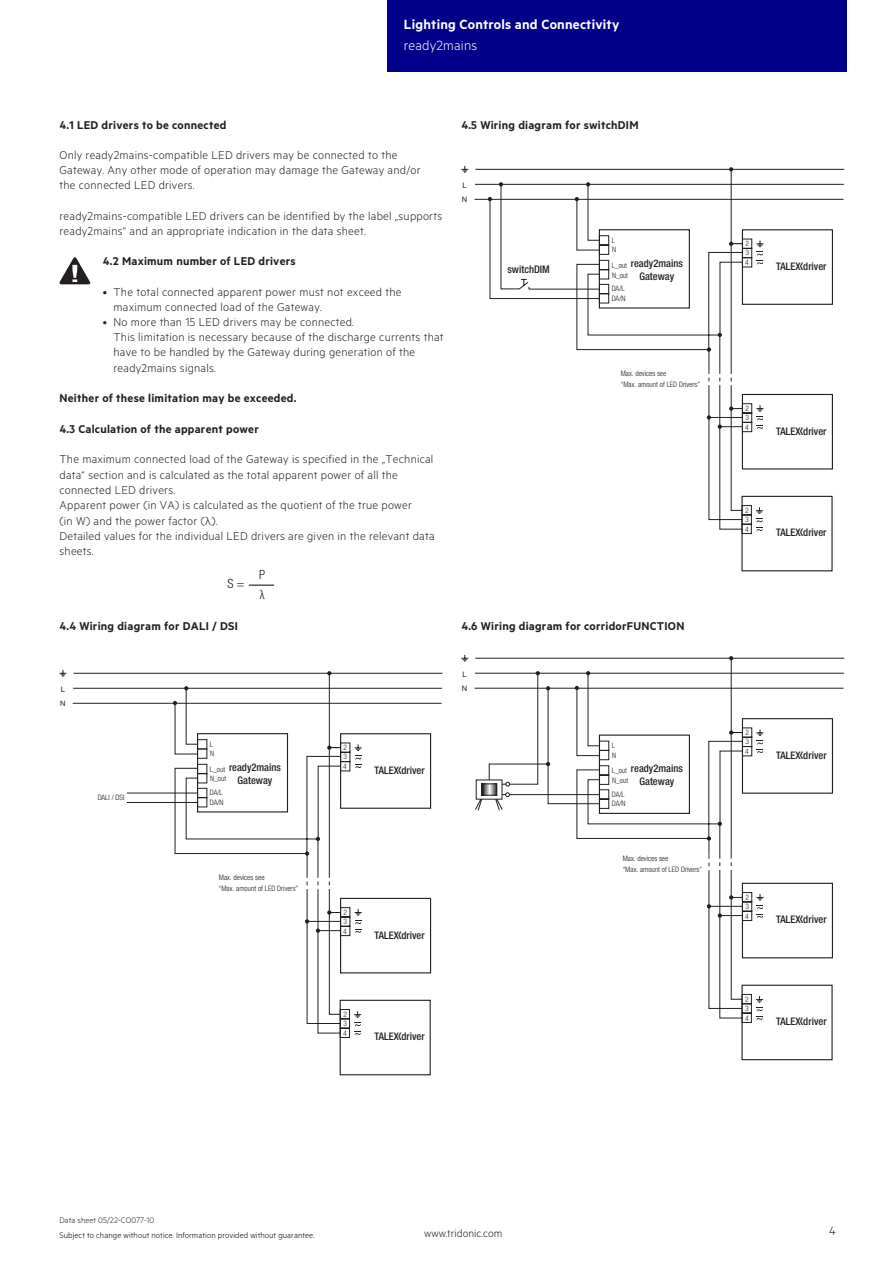
<style>
.page{position:relative;width:893px;height:1263px;background:#fff}
.page>*{position:absolute;margin:0;border:0;box-sizing:border-box;transform-origin:0 0}
.t1{font:15px "Tridonic Metric Print Semi";letter-spacing:.015em;color:#fff}
.t2{font:15px "Tridonic Metric Print Light";letter-spacing:.015em;color:#fff}
.t3{font:13.5px "Tridonic Metric Print Light";color:#231f20}
.t4{font:12.75px/15.1px "Tridonic Metric Print Light";letter-spacing:.02em;color:#231f20}
.t5{font:12.75px "Tridonic Metric Print Semi";letter-spacing:.02em;color:#231f20}
.t6{font:300 condensed 12.75px/20.7px "Helvetica Neue LTW1 G";color:#231f20}
.t7{font:12px "Tridonic Metric Print Light";letter-spacing:.005em;color:#231f20}
.t8{font:500 condensed 10.5px/12.6px "Helvetica Neue LTW1 G";color:#231f20;text-align:center}
.t9{font:9px "Tridonic Metric Print Light";letter-spacing:.01em;color:#000}
.t10{font:9px "Tridonic Metric Print Light";letter-spacing:.005em;color:#231f20}
.t11{font:300 condensed 7.5px/9.4px "Helvetica Neue LTW1 G";color:#231f20;text-align:justify}
.t12{font:7.5px "Helvetica Neue";color:#231f20}
</style>
<div class="page">
<div style="left:387px;top:0;width:459px;height:72px;background:#008"></div>
<hr style="left:475px;top:184px;width:369px;height:1px;background:#231f20">
<hr style="left:475px;top:199px;width:368px;height:1px;background:#231f20">
<hr style="left:475px;top:169px;width:369px;height:1px;background:#231f20">
<div style="left:742px;top:394px;width:91px;height:75px;border:1px solid #231f20"></div>
<svg style="left:461px;top:166px;width:7px;height:7px"></svg>
<svg style="left:488px;top:197px;width:4px;height:4px"></svg>
<div style="left:742px;top:229px;width:91px;height:76px;border:1px solid #231f20"></div>
<svg style="left:499px;top:167px;width:264px;height:367px"></svg>
<hr style="left:73px;top:688px;width:369px;height:1px;background:#231f20">
<hr style="left:73px;top:703px;width:369px;height:1px;background:#231f20">
<hr style="left:73px;top:673px;width:369px;height:1px;background:#231f20">
<div style="left:340px;top:1000px;width:91px;height:75px;border:1px solid #231f20"></div>
<div style="left:340px;top:898px;width:91px;height:75px;border:1px solid #231f20"></div>
<svg style="left:60px;top:670px;width:6px;height:7px"></svg>
<svg style="left:126px;top:687px;width:179px;height:167px"></svg>
<svg style="left:184px;top:686px;width:4px;height:4px"></svg>
<svg style="left:173px;top:701px;width:4px;height:4px"></svg>
<hr style="left:127px;top:793px;width:71px;height:1px;background:#231f20">
<div style="left:198px;top:734px;width:89px;height:78px;background:#fff"></div>
<div style="left:197px;top:733px;width:91px;height:79px;border:1px solid #231f20"></div>
<svg style="left:197px;top:739px;width:11px;height:69px"></svg>
<div style="left:340px;top:733px;width:91px;height:76px;border:1px solid #231f20"></div>
<svg style="left:305px;top:671px;width:57px;height:367px"></svg>
<svg style="left:249px;top:585px;width:25px;height:1px"></svg>
<svg style="left:60px;top:257px;width:30px;height:27px"></svg>
<hr style="left:475px;top:673px;width:369px;height:1px;background:#231f20">
<hr style="left:475px;top:688px;width:368px;height:1px;background:#231f20">
<hr style="left:475px;top:658px;width:369px;height:1px;background:#231f20">
<div style="left:741px;top:985px;width:92px;height:75px;border:1px solid #231f20"></div>
<div style="left:742px;top:883px;width:91px;height:75px;border:1px solid #231f20"></div>
<svg style="left:461px;top:655px;width:7px;height:7px"></svg>
<svg style="left:576px;top:672px;width:188px;height:315px"></svg>
<div style="left:742px;top:718px;width:91px;height:76px;border:1px solid #231f20"></div>
<svg style="left:707px;top:656px;width:56px;height:367px"></svg>
<div style="left:599px;top:735px;width:90px;height:78px;background:#fff"></div>
<div style="left:599px;top:734px;width:91px;height:80px;border:1px solid #231f20"></div>
<svg style="left:474px;top:671px;width:135px;height:140px"></svg>
<p class="t1" style="left:404px;top:15px;width:217px">Lighting Controls and Connectivity</p>
<p class="t2" style="left:404px;top:37px;width:75px">ready2mains</p>
<p class="t5" style="left:60px;top:117px;width:168px">4.1 LED drivers to be connected</p>
<p class="t5" style="left:461px;top:117px;width:179px">4.5 Wiring diagram for switchDIM</p>
<p class="t4" style="left:60px;top:147px;width:363px">Only ready2mains-compatible LED drivers may be connected to the<br>Gateway. Any other mode of operation may damage the Gateway and/or the connected LED drivers.</p>
<p class="t4" style="left:60px;top:208px;width:384px">ready2mains-compatible LED drivers can be identified by the label „supports ready2mains“ and an appropriate indication in the data sheet.</p>
<p class="t5" style="left:103px;top:254px;width:194px">4.2 Maximum number of LED drivers</p>
<p class="t4" style="left:114px;top:284px;width:289px;text-indent:-11px">• The total connected apparent power must not exceed the maximum connected load of the Gateway.</p>
<p class="t4" style="left:114px;top:314px;width:332px;text-indent:-11px">• No more than 15 LED drivers may be connected.<br>This limitation is necessary because of the discharge currents that have to be handled by the Gateway during generation of the ready2mains signals.</p>
<p class="t5" style="left:60px;top:391px;width:238px">Neither of these limitation may be exceeded.</p>
<p class="t5" style="left:60px;top:421px;width:201px">4.3 Calculation of the apparent power</p>
<p class="t4" style="left:60px;top:451px;width:377px">The maximum connected load of the Gateway is specified in the „Technical data“ section and is calculated as the total apparent power of all the connected LED drivers.<br>Apparent power (in VA) is calculated as the quotient of the true power<br>(in W) and the power factor (λ).<br>Detailed values for the individual LED drivers are given in the relevant data sheets.</p>
<p class="t6" style="left:227px;top:574px;width:18px">S =</p>
<p class="t6" style="left:259px;top:564px;width:8px">P λ</p>
<p class="t12" style="left:463px;top:181px;width:6px">L</p>
<p class="t12" style="left:462px;top:195px;width:7px">N</p>
<p class="t11" style="left:612px;top:235px;width:6px">L<br>N</p>
<p class="t11" style="left:745px;top:239px;width:5px">2<br>3<br>4</p>
<p class="t8" style="left:631px;top:257px;width:53px">ready2mains<br>Gateway</p>
<p class="t8" style="left:803px;top:260px;width:25px">driver</p>
<p class="t11" style="left:612px;top:261px;width:18px">L_out<br>N_out</p>
<p class="t11" style="left:612px;top:294px;width:15px">DA/N</p>
<p class="t8" style="left:507px;top:263px;width:44px">switchDIM</p>
<p class="t11" style="left:612px;top:284px;width:14px">DA/L</p>
<p class="t11" style="left:621px;top:368px;width:81px;line-height:10.5px">Max. devices see<br>“Max. amount of LED Drivers”</p>
<p class="t11" style="left:745px;top:404px;width:5px">2<br>3<br>4</p>
<p class="t8" style="left:803px;top:424px;width:25px">driver</p>
<p class="t11" style="left:745px;top:506px;width:5px">2<br>3<br>4</p>
<p class="t8" style="left:803px;top:526px;width:25px">driver</p>
<p class="t5" style="left:60px;top:619px;width:180px">4.4 Wiring diagram for DALI / DSI</p>
<p class="t12" style="left:61px;top:685px;width:6px">L</p>
<p class="t12" style="left:60px;top:699px;width:7px">N</p>
<p class="t11" style="left:98px;top:793px;width:28px">DALI / DSI</p>
<p class="t11" style="left:210px;top:739px;width:6px">L<br>N</p>
<p class="t11" style="left:210px;top:764px;width:18px">L_out<br>N_out</p>
<p class="t8" style="left:229px;top:761px;width:53px">ready2mains<br>Gateway</p>
<p class="t8" style="left:401px;top:764px;width:25px">driver</p>
<p class="t11" style="left:343px;top:743px;width:5px">2<br>3<br>4</p>
<p class="t11" style="left:210px;top:788px;width:14px">DA/L</p>
<p class="t11" style="left:210px;top:798px;width:15px">DA/N</p>
<p class="t11" style="left:219px;top:872px;width:81px;line-height:10.5px">Max. devices see<br>“Max. amount of LED Drivers”</p>
<p class="t11" style="left:343px;top:907px;width:5px">2<br>3<br>4</p>
<p class="t11" style="left:343px;top:1009px;width:5px">2<br>3<br>4</p>
<p class="t8" style="left:401px;top:928px;width:25px">driver</p>
<p class="t8" style="left:401px;top:1030px;width:25px">driver</p>
<p class="t5" style="left:461px;top:619px;width:224px">4.6 Wiring diagram for corridorFUNCTION</p>
<p class="t12" style="left:463px;top:670px;width:6px">L</p>
<p class="t12" style="left:462px;top:684px;width:7px">N</p>
<p class="t11" style="left:612px;top:741px;width:6px">L<br>N</p>
<p class="t8" style="left:631px;top:762px;width:53px">ready2mains<br>Gateway</p>
<p class="t11" style="left:612px;top:766px;width:18px">L_out<br>N_out</p>
<p class="t11" style="left:612px;top:799px;width:15px">DA/N</p>
<p class="t11" style="left:612px;top:789px;width:14px">DA/L</p>
<p class="t11" style="left:623px;top:853px;width:81px;line-height:10.5px">Max. devices see<br>“Max. amount of LED Drivers”</p>
<p class="t11" style="left:745px;top:728px;width:5px">2<br>3<br>4</p>
<p class="t11" style="left:745px;top:892px;width:5px">2<br>3<br>4</p>
<p class="t11" style="left:745px;top:994px;width:5px">2<br>3<br>4</p>
<p class="t8" style="left:803px;top:749px;width:25px">driver</p>
<p class="t8" style="left:803px;top:913px;width:25px">driver</p>
<p class="t8" style="left:803px;top:1015px;width:25px">driver</p>
<p class="t10" style="left:60px;top:1215px;width:96px">Data sheet 05/22-CO077-10</p>
<p class="t9" style="left:60px;top:1229px;width:257px">Subject to change without notice. Information provided without guarantee.</p>
<p class="t7" style="left:424px;top:1227px;width:80px">www.tridonic.com</p>
<p class="t3" style="left:829px;top:1223px;width:8px">4</p>
</div>
